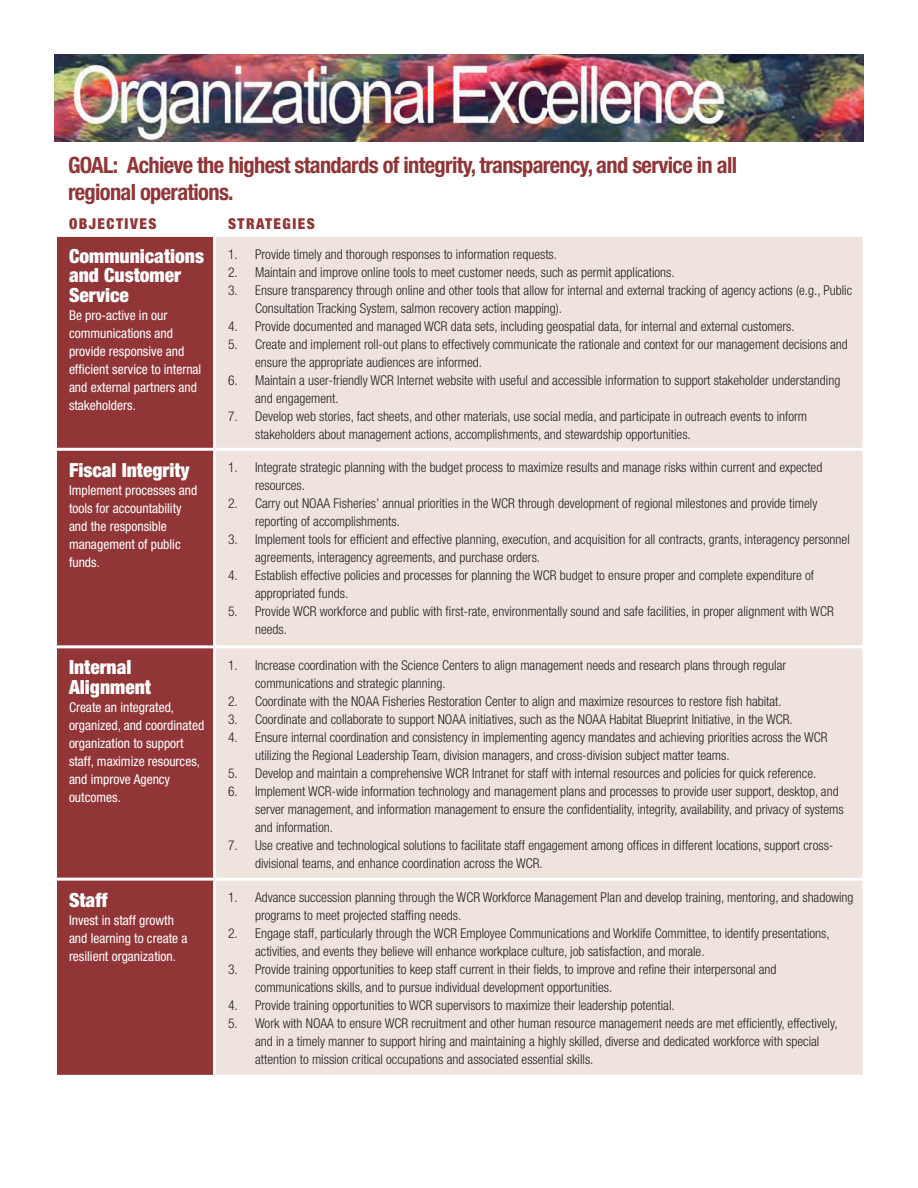
<style>
.page{position:relative;width:918px;height:1188px;background:#fff}
.page>*{position:absolute;margin:0;border:0;box-sizing:border-box;transform-origin:0 0}
.t1{font:700 condensed 22.5px/27px "Helvetica Neue LT Std";letter-spacing:-.03em;color:#913537}
.t2{font:900 condensed 19.5px/19.5px "Helvetica Neue LT Std";color:#fff}
.t3{font:900 condensed 15px "Helvetica Neue LT Std";letter-spacing:.1em;color:#913537}
.t4{font:300 condensed 13.5px/18px "Helvetica Neue LT Std";color:#231f20}
.t5{font:condensed 13.5px/18px "Helvetica Neue LT Std";color:#fff}
</style>
<div class="page">
<img style="left:54px;top:54px;width:810px;height:88px">
<div style="left:57px;top:237px;width:156px;height:838px;background:#913537"></div>
<div style="left:216px;top:237px;width:646px;height:838px;background:#efe3de"></div>
<svg style="left:862px;top:237px;width:1px;height:211px"></svg>
<hr style="left:54px;top:448px;width:161px;height:3px;background:#fff">
<hr style="left:215px;top:448px;width:651px;height:3px;background:#fff">
<svg style="left:862px;top:451px;width:1px;height:194px"></svg>
<hr style="left:54px;top:645px;width:161px;height:3px;background:#fff">
<hr style="left:215px;top:645px;width:651px;height:3px;background:#fff">
<svg style="left:862px;top:648px;width:1px;height:230px"></svg>
<hr style="left:54px;top:878px;width:161px;height:3px;background:#fff">
<hr style="left:215px;top:878px;width:651px;height:3px;background:#fff">
<svg style="left:862px;top:881px;width:1px;height:194px"></svg>
<p class="t1" style="left:68px;top:152px;width:671px">GOAL: Achieve the highest standards of integrity, transparency, and service in all regional operations.</p>
<p class="t3" style="left:69px;top:214px;width:89px">OBJECTIVES</p>
<p class="t3" style="left:228px;top:214px;width:88px">STRATEGIES</p>
<p class="t2" style="left:69px;top:246px;width:137px">Communications and Customer<br>Service</p>
<p class="t5" style="left:69px;top:306px;width:134px">Be pro-active in our communications and provide responsive and efficient service to internal and external partners and stakeholders.</p>
<p class="t4" style="left:228px;top:245px;width:331px">1. Provide timely and thorough responses to information requests.</p>
<p class="t4" style="left:228px;top:263px;width:448px">2. Maintain and improve online tools to meet customer needs, such as permit applications.</p>
<p class="t4" style="left:255px;top:281px;width:599px;text-indent:-27px">3. Ensure transparency through online and other tools that allow for internal and external tracking of agency actions (e.g., Public<br>Consultation Tracking System, salmon recovery action mapping).</p>
<p class="t4" style="left:228px;top:317px;width:568px">4. Provide documented and managed WCR data sets, including geospatial data, for internal and external customers.</p>
<p class="t4" style="left:255px;top:335px;width:594px;text-indent:-27px">5. Create and implement roll-out plans to effectively communicate the rationale and context for our management decisions and ensure the appropriate audiences are informed.</p>
<p class="t4" style="left:255px;top:371px;width:587px;text-indent:-27px">6. Maintain a user-friendly WCR Internet website with useful and accessible information to support stakeholder understanding and engagement.</p>
<p class="t4" style="left:255px;top:407px;width:554px;text-indent:-27px">7. Develop web stories, fact sheets, and other materials, use social media, and participate in outreach events to inform stakeholders about management actions, accomplishments, and stewardship opportunities.</p>
<p class="t2" style="left:69px;top:460px;width:122px">Fiscal Integrity</p>
<p class="t5" style="left:69px;top:481px;width:130px">Implement processes and tools for accountability and the responsible management of public funds.</p>
<p class="t4" style="left:255px;top:459px;width:569px;text-indent:-27px">1. Integrate strategic planning with the budget process to maximize results and manage risks within current and expected resources.</p>
<p class="t4" style="left:255px;top:495px;width:564px;text-indent:-27px">2. Carry out NOAA Fisheries’ annual priorities in the WCR through development of regional milestones and provide timely reporting of accomplishments.</p>
<p class="t4" style="left:255px;top:531px;width:596px;text-indent:-27px">3. Implement tools for efficient and effective planning, execution, and acquisition for all contracts, grants, interagency personnel agreements, interagency agreements, and purchase orders.</p>
<p class="t4" style="left:255px;top:567px;width:561px;text-indent:-27px">4. Establish effective policies and processes for planning the WCR budget to ensure proper and complete expenditure of appropriated funds.</p>
<p class="t4" style="left:255px;top:603px;width:580px;text-indent:-27px">5. Provide WCR workforce and public with first-rate, environmentally sound and safe facilities, in proper alignment with WCR needs.</p>
<p class="t2" style="left:69px;top:657px;width:84px">Internal<br>Alignment</p>
<p class="t5" style="left:69px;top:698px;width:137px">Create an integrated, organized, and coordinated organization to support staff, maximize resources, and improve Agency outcomes.</p>
<p class="t4" style="left:255px;top:656px;width:533px;text-indent:-27px">1. Increase coordination with the Science Centers to align management needs and research plans through regular communications and strategic planning.</p>
<p class="t4" style="left:228px;top:692px;width:555px">2. Coordinate with the NOAA Fisheries Restoration Center to align and maximize resources to restore fish habitat.</p>
<p class="t4" style="left:228px;top:710px;width:566px">3. Coordinate and collaborate to support NOAA initiatives, such as the NOAA Habitat Blueprint Initiative, in the WCR.</p>
<p class="t4" style="left:255px;top:728px;width:574px;text-indent:-27px">4. Ensure internal coordination and consistency in implementing agency mandates and achieving priorities across the WCR utilizing the Regional Leadership Team, division managers, and cross-division subject matter teams.</p>
<p class="t4" style="left:228px;top:764px;width:590px">5. Develop and maintain a comprehensive WCR Intranet for staff with internal resources and policies for quick reference.</p>
<p class="t4" style="left:255px;top:782px;width:590px;text-indent:-27px">6. Implement WCR-wide information technology and management plans and processes to provide user support, desktop, and server management, and information management to ensure the confidentiality, integrity, availability, and privacy of systems and information.</p>
<p class="t4" style="left:255px;top:836px;width:580px;text-indent:-27px">7. Use creative and technological solutions to facilitate staff engagement among offices in different locations, support cross&shy;divisional teams, and enhance coordination across the WCR.</p>
<p class="t2" style="left:69px;top:890px;width:40px">Staff</p>
<p class="t5" style="left:69px;top:911px;width:120px">Invest in staff growth and learning to create a resilient organization.</p>
<p class="t4" style="left:255px;top:888px;width:600px;text-indent:-27px">1. Advance succession planning through the WCR Workforce Management Plan and develop training, mentoring, and shadowing programs to meet projected staffing needs.</p>
<p class="t4" style="left:255px;top:924px;width:576px;text-indent:-27px">2. Engage staff, particularly through the WCR Employee Communications and Worklife Committee, to identify presentations, activities, and events they believe will enhance workplace culture, job satisfaction, and morale.</p>
<p class="t4" style="left:255px;top:960px;width:523px;text-indent:-27px">3. Provide training opportunities to keep staff current in their fields, to improve and refine their interpersonal and communications skills, and to pursue individual development opportunities.</p>
<p class="t4" style="left:228px;top:996px;width:448px">4. Provide training opportunities to WCR supervisors to maximize their leadership potential.</p>
<p class="t4" style="left:255px;top:1014px;width:584px;text-indent:-27px">5. Work with NOAA to ensure WCR recruitment and other human resource management needs are met efficiently, effectively, and in a timely manner to support hiring and maintaining a highly skilled, diverse and dedicated workforce with special attention to mission critical occupations and associated essential skills.</p>
</div>
